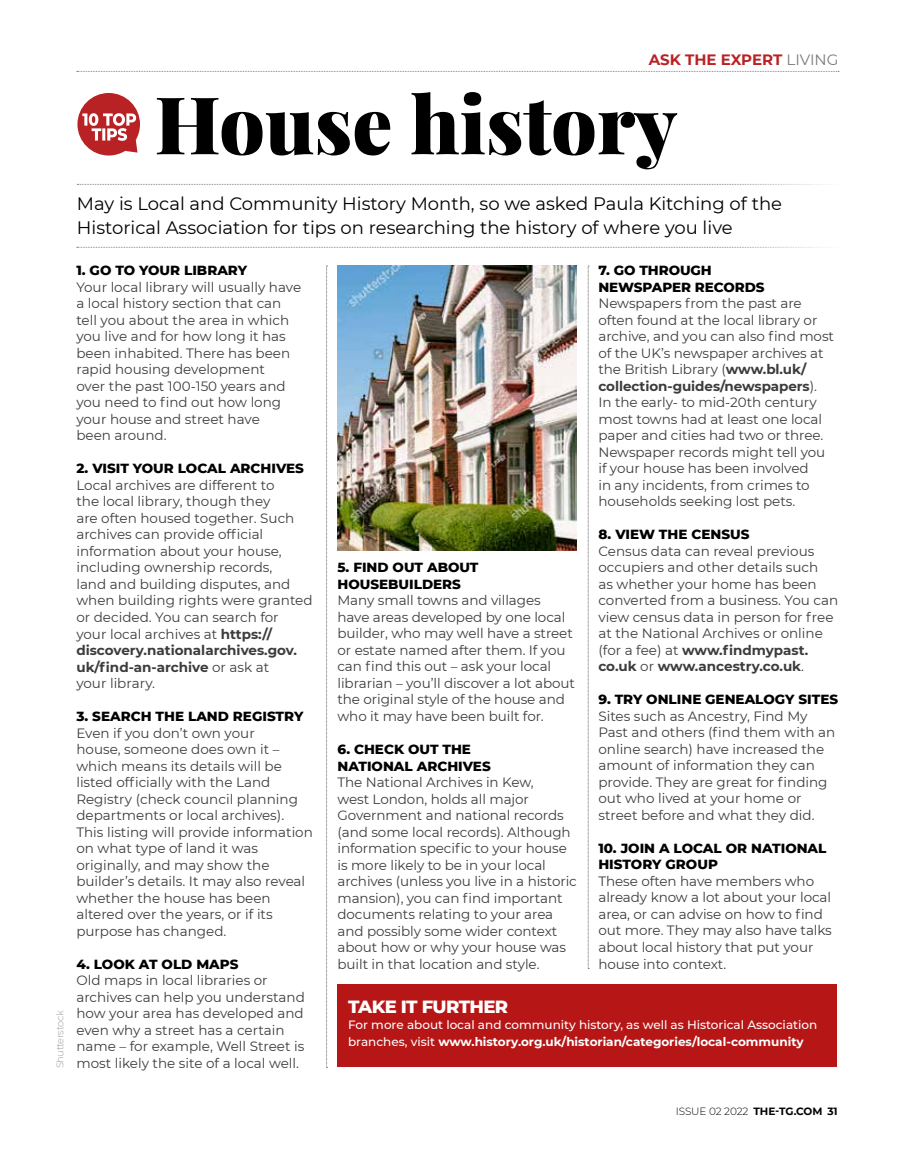
<style>
.page{position:relative;width:915px;height:1149px;background:#fff}
.page>*{position:absolute;margin:0;border:0;box-sizing:border-box;transform-origin:0 0}
.t1{font:900 79.65px "Playfair Display";color:#000}
.t2{font:18px/24px "Montserrat";color:#000}
.t3{font:800 18px "Montserrat";letter-spacing:-.035em;color:#fff}
.t4{font:700 15px "Montserrat";color:#b92224}
.t5{font:13.5px/16.5px "Montserrat";letter-spacing:-.005em;color:#3c3c3b}
.t6{font:800 13.5px/16.5px "Montserrat";color:#000}
.t7{font:500 12px/16.5px "Montserrat";color:#fff}
.t8{font:700 10.5px "Montserrat";letter-spacing:-.01em;color:#000}
.t9{font:300 9.75px "Montserrat";letter-spacing:-.035em;color:#9d9d9c}
.s1{font-weight:400;color:#7c7b7b}
.s2{font-weight:700}
.s3{font-weight:300}
</style>
<div class="page">
<svg style="left:587px;top:266px;width:2px;height:702px"></svg>
<svg style="left:326px;top:266px;width:1px;height:801px"></svg>
<svg style="left:77px;top:93px;width:63px;height:62px"></svg>
<svg style="left:77px;top:184px;width:750px;height:1px"></svg>
<svg style="left:77px;top:247px;width:750px;height:1px"></svg>
<div style="left:337px;top:983px;width:499px;height:83px;background:#b61615"></div>
<svg style="left:77px;top:71px;width:761px;height:1px"></svg>
<img style="left:337px;top:266px;width:239px;height:284px">
<p class="t9" style="left:53px;top:1067px;width:59px;rotate:-90deg">Shutterstock</p>
<p class="t4" style="left:648px;top:49px;width:191px">ASK THE EXPERT <span class="s1">LIVING</span></p>
<h1 class="t1" style="left:154px;top:61px;width:524px">House history</h1>
<h2 class="t2" style="left:77px;top:190px;width:706px">May is Local and Community History Month, so we asked Paula Kitching of the<br>Historical Association for tips on researching the history of where you live</h2>
<p class="t6" style="left:76px;top:261px;width:172px">1. GO TO YOUR LIBRARY</p>
<p class="t5" style="left:76px;top:278px;width:226px">Your local library will usually have a local history section that can tell you about the area in which you live and for how long it has been inhabited. There has been rapid housing development<br>over the past 100-150 years and you need to find out how long your house and street have<br>been around.</p>
<p class="t6" style="left:76px;top:459px;width:229px">2. VISIT YOUR LOCAL ARCHIVES</p>
<p class="t5" style="left:76px;top:476px;width:238px">Local archives are different to<br>the local library, though they<br>are often housed together. Such archives can provide official information about your house, including ownership records,<br>land and building disputes, and when building rights were granted or decided. You can search for<br>your local archives at <span class="s2">https:// discovery.nationalarchives.gov. uk/find-an-archive</span> or ask at<br>your library.</p>
<p class="t6" style="left:76px;top:707px;width:228px">3. SEARCH THE LAND REGISTRY</p>
<p class="t5" style="left:76px;top:723px;width:238px">Even if you don’t own your<br>house, someone does own it – which means its details will be listed officially with the Land<br>Registry (check council planning departments or local archives).<br>This listing will provide information on what type of land it was originally, and may show the builder’s details. It may also reveal whether the house has been altered over the years, or if its purpose has changed.</p>
<p class="t6" style="left:76px;top:954px;width:164px">4. LOOK AT OLD MAPS</p>
<p class="t5" style="left:76px;top:971px;width:230px">Old maps in local libraries or archives can help you understand how your area has developed and even why a street has a certain name – for example, Well Street is most likely the site of a local well.</p>
<p class="t6" style="left:337px;top:558px;width:142px">5. FIND OUT ABOUT<br>HOUSEBUILDERS</p>
<p class="t5" style="left:337px;top:591px;width:239px">Many small towns and villages have areas developed by one local builder, who may well have a street or estate named after them. If you can find this out – ask your local librarian – you’ll discover a lot about the original style of the house and who it may have been built for.</p>
<p class="t6" style="left:337px;top:740px;width:155px">6. CHECK OUT THE<br>NATIONAL ARCHIVES</p>
<p class="t5" style="left:337px;top:773px;width:241px">The National Archives in Kew,<br>west London, holds all major<br>Government and national records (and some local records). Although information specific to your house is more likely to be in your local archives (unless you live in a historic mansion), you can find important documents relating to your area and possibly some wider context about how or why your house was built in that location and style.</p>
<p class="t6" style="left:598px;top:261px;width:168px">7. GO THROUGH<br>NEWSPAPER RECORDS</p>
<p class="t5" style="left:598px;top:294px;width:237px">Newspapers from the past are often found at the local library or archive, and you can also find most of the UK’s newspaper archives at the British Library (<span class="s2">www.bl.uk/ collection-guides/newspapers</span>).<br>In the early- to mid-20th century most towns had at least one local paper and cities had two or three.<br>Newspaper records might tell you if your house has been involved<br>in any incidents, from crimes to households seeking lost pets.</p>
<p class="t6" style="left:598px;top:525px;width:152px">8. VIEW THE CENSUS</p>
<p class="t5" style="left:598px;top:542px;width:241px">Census data can reveal previous occupiers and other details such<br>as whether your home has been converted from a business. You can view census data in person for free at the National Archives or online (for a fee) at <span class="s2">www.findmypast. co.uk</span> or <span class="s2">www.ancestry.co.uk</span>.</p>
<p class="t6" style="left:598px;top:690px;width:241px">9. TRY ONLINE GENEALOGY SITES</p>
<p class="t5" style="left:598px;top:707px;width:238px">Sites such as Ancestry, Find My<br>Past and others (find them with an online search) have increased the amount of information they can provide. They are great for finding out who lived at your home or street before and what they did.</p>
<p class="t6" style="left:598px;top:838px;width:229px">10. JOIN A LOCAL OR NATIONAL<br>HISTORY GROUP</p>
<p class="t5" style="left:598px;top:872px;width:235px">These often have members who already know a lot about your local area, or can advise on how to find out more. They may also have talks about local history that put your house into context.</p>
<h2 class="t3" style="left:348px;top:992px;width:161px">TAKE IT FURTHER</h2>
<p class="t7" style="left:348px;top:1015px;width:470px">For more about local and community history, as well as Historical Association branches, visit <span class="s2">www.history.org.uk/historian/categories/local-community</span></p>
<p class="t8" style="left:675px;top:1103px;width:163px"><span class="s3">ISSUE 02 2022</span> THE-TG.COM 31</p>
</div>
